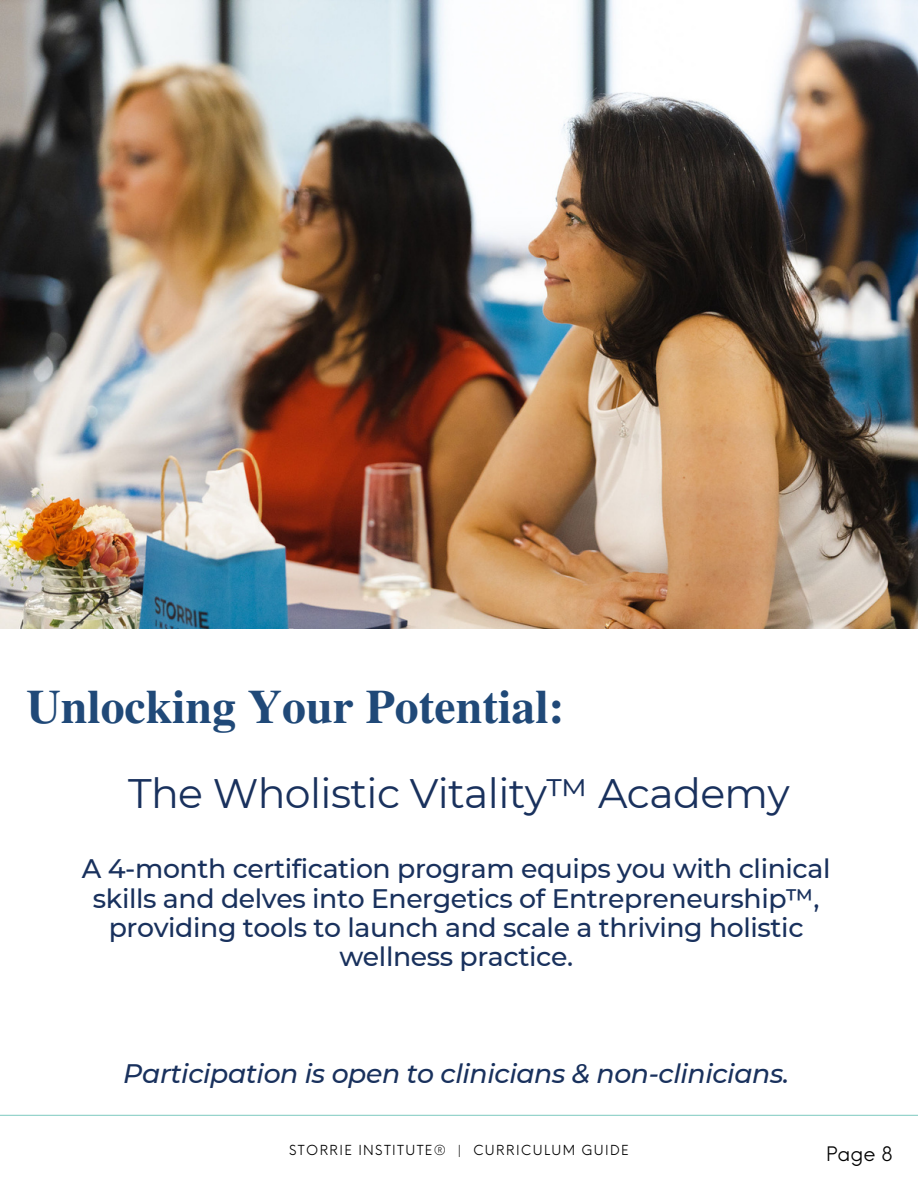
<style>
.page{position:relative;width:918px;height:1188px;background:#fff}
.page>*{position:absolute;margin:0;border:0;box-sizing:border-box;transform-origin:0 0}
.t1{font:700 47.7px "Te X Gyre Termes";color:#204978}
.t2{font:41.1px "Montserrat";letter-spacing:-.015em;color:#19315d}
.t3{font:500 26.7px/29.2px "Montserrat";letter-spacing:-.015em;color:#19315d;text-align:center}
.t4{font:italic 500 26.7px "Montserrat";letter-spacing:-.015em;color:#19315d}
.t5{font:19.5px "Neue Einstellung";color:#000}
.t6{font:13.5px "Neue Einstellung";letter-spacing:.1em;color:#000}
</style>
<div class="page">
<hr style="left:0;top:1115px;width:918px;height:1px;background:#8bcfc6">
<img style="left:0;top:0;width:918px;height:629px">
<h1 class="t1" style="left:26px;top:670px;width:540px">Unlocking Your Potential:</h1>
<h3 class="t2" style="left:128px;top:768px;width:663px">The Wholistic Vitality™ Academy</h3>
<p class="t3" style="left:82px;top:854px;width:750px">A 4-month certification program equips you with clinical skills and delves into Energetics of Entrepreneurship™, providing tools to launch and scale a thriving holistic wellness practice.</p>
<h4 class="t4" style="left:123px;top:1057px;width:667px">Participation is open to clinicians &amp; non-clinicians.</h4>
<h3 class="t6" style="left:289px;top:1138px;width:341px">STORRIE INSTITUTE® | CURRICULUM GUIDE</h3>
<h2 class="t5" style="left:826px;top:1136px;width:68px">Page 8</h2>
</div>
